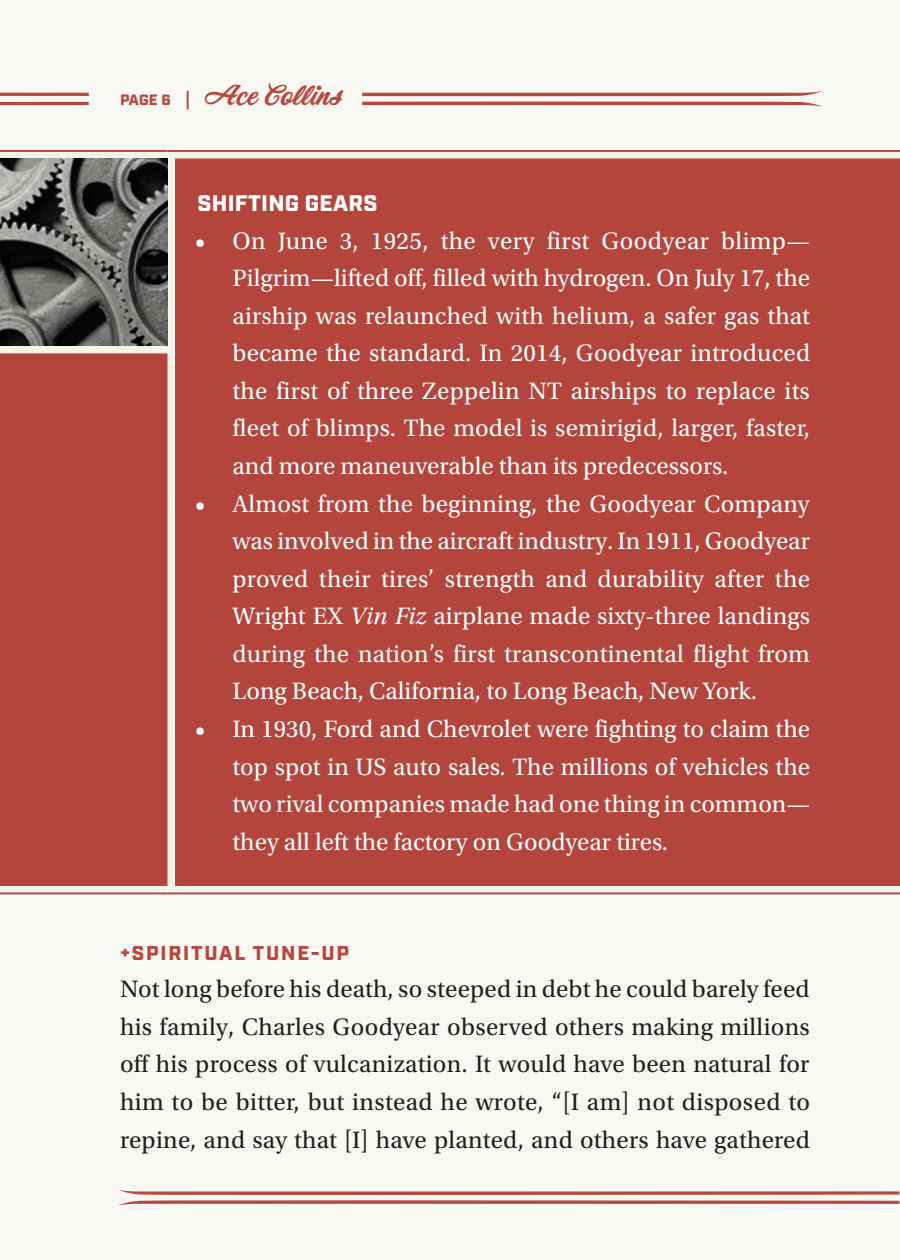
<style>
.page{position:relative;width:900px;height:1260px;background:#fff}
.page>*{position:absolute;margin:0;border:0;box-sizing:border-box;transform-origin:0 0}
.t1{font:26.25px "Corner Store JF";color:#b8473f}
.t2{font:25px/37.5px "Utopia Std";color:#fff;text-align:justify}
.t3{font:25px/37.5px "Utopia Std";letter-spacing:.01em;color:#231f20;text-align:justify}
.t4{font:900 22.5px "Industry";letter-spacing:.01em;color:#fff}
.t5{font:900 20px "Industry";color:#b8473f}
.t6{font:900 15px "Industry";color:#b8473f}
.s1{font-style:italic}
</style>
<div class="page">
<div style="left:0;top:0;width:899px;height:1260px;background:#f9f9f4"></div>
<div style="left:0;top:158px;width:900px;height:728px;background:#b3453c"></div>
<hr style="left:0;top:150px;width:168px;height:2px;background:#b8473f">
<svg style="left:168px;top:150px;width:7px;height:2px"></svg>
<hr style="left:175px;top:150px;width:725px;height:2px;background:#b8473f">
<hr style="left:0;top:892px;width:168px;height:2px;background:#b8473f">
<svg style="left:168px;top:892px;width:7px;height:2px"></svg>
<hr style="left:175px;top:892px;width:725px;height:2px;background:#b8473f">
<img style="left:0;top:158px;width:168px;height:188px">
<svg style="left:119px;top:1190px;width:780px;height:15px"></svg>
<svg style="left:0;top:91px;width:822px;height:16px"></svg>
<p class="t6" style="left:120px;top:91px;width:52px">PAGE 6</p>
<p class="t1" style="left:204px;top:76px;width:139px">Ace Collins</p>
<p class="t4" style="left:198px;top:190px;width:181px">SHIFTING GEARS</p>
<p class="t2" style="left:232px;top:222px;width:579px;text-indent:-38px">• On June 3, 1925, the very first Goodyear blimp— Pilgrim—lifted off, filled with hydrogen. On July 17, the airship was relaunched with helium, a safer gas that became the standard. In 2014, Goodyear introduced the first of three Zeppelin NT airships to replace its fleet of blimps. The model is semirigid, larger, faster, and more maneuverable than its predecessors.</p>
<p class="t2" style="left:232px;top:485px;width:579px;text-indent:-38px">• Almost from the beginning, the Goodyear Company was involved in the aircraft industry. In 1911, Goodyear proved their tires’ strength and durability after the Wright EX <span class="s1">Vin Fiz</span> airplane made sixty-three landings during the nation’s first transcontinental flight from Long Beach, California, to Long Beach, New York.</p>
<p class="t2" style="left:233px;top:711px;width:579px;text-indent:-38px">• In 1930, Ford and Chevrolet were fighting to claim the top spot in US auto sales. The millions of vehicles the two rival companies made had one thing in common— they all left the factory on Goodyear tires.</p>
<p class="t5" style="left:120px;top:941px;width:53px">+SPIRITU</p>
<p class="t5" style="left:219px;top:941px;width:49px">AL TUN</p>
<p class="t5" style="left:297px;top:941px;width:53px">E-UP</p>
<p class="t3" style="left:120px;top:971px;width:692px">Not long before his death, so steeped in debt he could barely feed his family, Charles Goodyear observed others making millions off his process of vulcanization. It would have been natural for him to be bitter, but instead he wrote, “[I am] not disposed to repine, and say that [I] have planted, and others have gathered</p>
</div>
